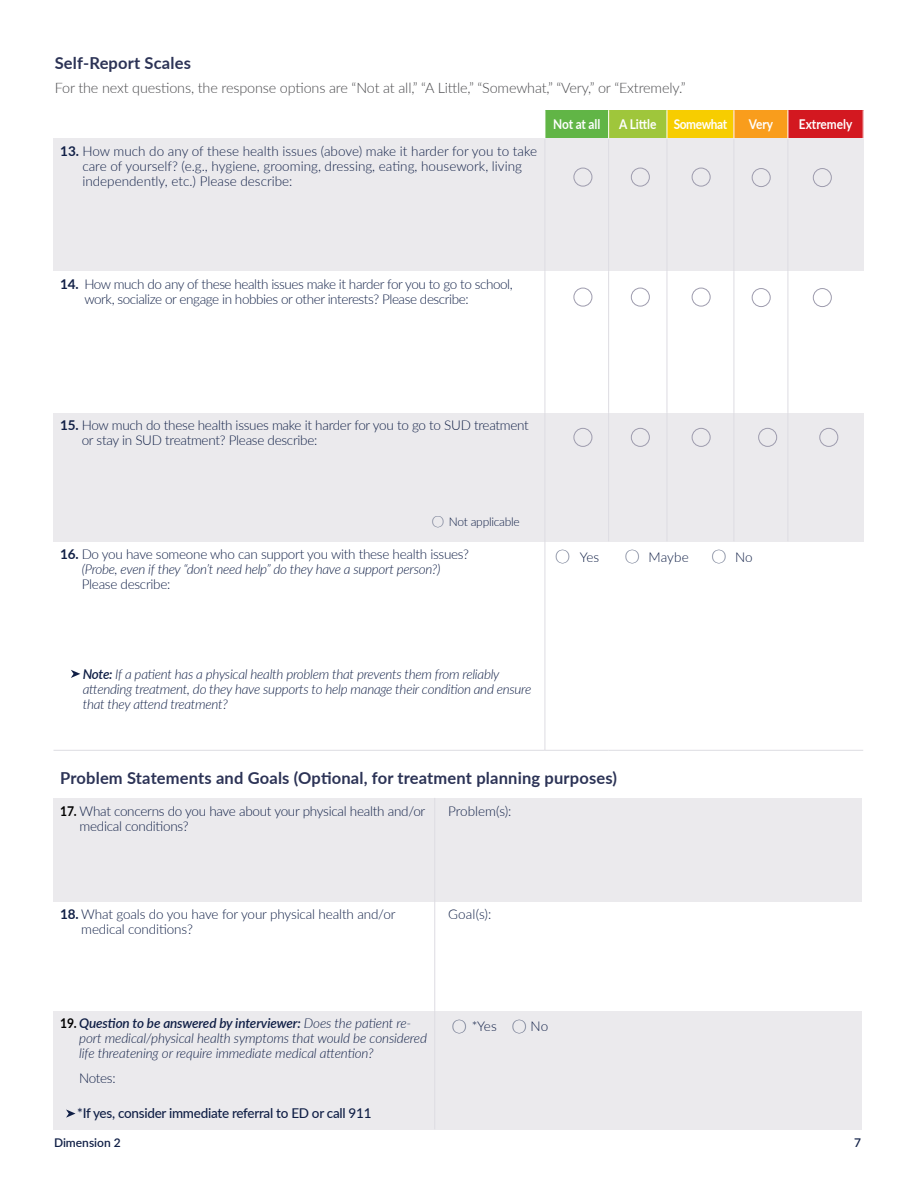
<style>
.page{position:relative;width:918px;height:1188px;background:#fff}
.page>*{position:absolute;margin:0;border:0;box-sizing:border-box;transform-origin:0 0}
.t1{font:700 16.5px "Lato";letter-spacing:.01em;color:#2c3356}
.t2{font:300 14.4px "Lato";letter-spacing:-.01em;color:#4a4a4d}
.t3{font:300 13.5px/15px "Lato";letter-spacing:-.02em;color:#101f46}
.t4{font:italic 300 13.5px/15px "Lato";letter-spacing:-.02em;color:#101f46}
.t5{font:300 13.5px/15px "Lato";color:#101f46}
.t6{font:500 13.5px "Lato";letter-spacing:-.02em;color:#101f46}
.t7{font:700 13.5px "Lato";letter-spacing:-.01em;color:#fff;scale:.88 1}
.t8{font:700 13.5px "Lato";letter-spacing:-.03em;color:#fff;scale:.88 1}
.t9{font:300 12px "Lato";letter-spacing:-.02em;color:#101f46}
.t10{font:600 12px "Lato";color:#101f46}
.s1{font-weight:700}
.s2{font-family:"Avenir Next";font-weight:200;font-size:15px}
.s3{font-family:"Avenir Next";font-weight:200;font-size:18px}
.s4{font-weight:600}
.s5{font-weight:700;color:#000}
.s6{font-weight:700;font-style:normal;color:#000}
</style>
<div class="page">
<div style="left:54px;top:1011px;width:381px;height:118px;background:#ebeaed"></div>
<div style="left:54px;top:138px;width:491px;height:133px;background:#ebeaed"></div>
<div style="left:54px;top:413px;width:491px;height:128px;background:#ebeaed"></div>
<svg style="left:71px;top:670px;width:9px;height:8px"></svg>
<div style="left:545px;top:110px;width:64px;height:28px;background:#61b546"></div>
<div style="left:609px;top:110px;width:58px;height:28px;background:#9fc63b"></div>
<div style="left:667px;top:110px;width:67px;height:28px;background:#f7cd00"></div>
<div style="left:734px;top:110px;width:54px;height:28px;background:#f99d1c"></div>
<div style="left:788px;top:110px;width:75px;height:28px;background:#d31820"></div>
<div style="left:545px;top:138px;width:64px;height:133px;background:#ebeaed"></div>
<div style="left:609px;top:138px;width:58px;height:133px;background:#ebeaed"></div>
<div style="left:667px;top:138px;width:67px;height:133px;background:#ebeaed"></div>
<div style="left:734px;top:138px;width:54px;height:133px;background:#ebeaed"></div>
<div style="left:788px;top:138px;width:75px;height:133px;background:#ebeaed"></div>
<div style="left:545px;top:413px;width:64px;height:128px;background:#ebeaed"></div>
<div style="left:609px;top:413px;width:58px;height:128px;background:#ebeaed"></div>
<div style="left:667px;top:413px;width:67px;height:128px;background:#ebeaed"></div>
<div style="left:734px;top:413px;width:54px;height:128px;background:#ebeaed"></div>
<div style="left:788px;top:413px;width:75px;height:128px;background:#ebeaed"></div>
<hr style="left:545px;top:138px;width:1px;height:133px;background:#dddce2">
<hr style="left:608px;top:138px;width:1px;height:133px;background:#dddce2">
<hr style="left:667px;top:138px;width:1px;height:133px;background:#dddce2">
<hr style="left:734px;top:138px;width:1px;height:133px;background:#dddce2">
<hr style="left:788px;top:138px;width:1px;height:133px;background:#dddce2">
<hr style="left:545px;top:271px;width:1px;height:142px;background:#dddce2">
<hr style="left:608px;top:271px;width:1px;height:142px;background:#dddce2">
<hr style="left:667px;top:271px;width:1px;height:142px;background:#dddce2">
<hr style="left:734px;top:271px;width:1px;height:142px;background:#dddce2">
<hr style="left:788px;top:271px;width:1px;height:142px;background:#dddce2">
<hr style="left:545px;top:413px;width:1px;height:128px;background:#dddce2">
<hr style="left:608px;top:413px;width:1px;height:128px;background:#dddce2">
<hr style="left:667px;top:413px;width:1px;height:128px;background:#dddce2">
<hr style="left:734px;top:413px;width:1px;height:128px;background:#dddce2">
<hr style="left:788px;top:413px;width:1px;height:128px;background:#dddce2">
<svg style="left:545px;top:110px;width:1px;height:28px"></svg>
<svg style="left:608px;top:110px;width:1px;height:28px"></svg>
<svg style="left:667px;top:110px;width:1px;height:28px"></svg>
<svg style="left:734px;top:110px;width:1px;height:28px"></svg>
<svg style="left:788px;top:110px;width:1px;height:28px"></svg>
<hr style="left:545px;top:541px;width:1px;height:209px;background:#dddce2">
<div style="left:574px;top:168px;width:18px;height:18px;border:1px solid #9e9cae;border-radius:50%"></div>
<div style="left:574px;top:288px;width:18px;height:18px;border:1px solid #9e9cae;border-radius:50%"></div>
<div style="left:574px;top:428px;width:18px;height:19px;border:1px solid #9e9cae;border-radius:50%"></div>
<div style="left:631px;top:168px;width:19px;height:18px;border:1px solid #9e9cae;border-radius:50%"></div>
<div style="left:631px;top:288px;width:19px;height:18px;border:1px solid #9e9cae;border-radius:50%"></div>
<div style="left:631px;top:428px;width:19px;height:19px;border:1px solid #9e9cae;border-radius:50%"></div>
<div style="left:692px;top:168px;width:18px;height:18px;border:1px solid #9e9cae;border-radius:50%"></div>
<div style="left:692px;top:288px;width:18px;height:18px;border:1px solid #9e9cae;border-radius:50%"></div>
<div style="left:692px;top:428px;width:18px;height:19px;border:1px solid #9e9cae;border-radius:50%"></div>
<div style="left:752px;top:168px;width:19px;height:19px;border:1px solid #9e9cae;border-radius:50%"></div>
<div style="left:752px;top:288px;width:19px;height:19px;border:1px solid #9e9cae;border-radius:50%"></div>
<div style="left:758px;top:428px;width:19px;height:19px;border:1px solid #9e9cae;border-radius:50%"></div>
<div style="left:813px;top:168px;width:19px;height:19px;border:1px solid #9e9cae;border-radius:50%"></div>
<div style="left:813px;top:288px;width:19px;height:19px;border:1px solid #9e9cae;border-radius:50%"></div>
<div style="left:819px;top:428px;width:19px;height:19px;border:1px solid #9e9cae;border-radius:50%"></div>
<hr style="left:54px;top:750px;width:491px;height:1px;background:#dddce2">
<hr style="left:545px;top:750px;width:64px;height:1px;background:#dddce2">
<hr style="left:609px;top:750px;width:58px;height:1px;background:#dddce2">
<hr style="left:667px;top:750px;width:67px;height:1px;background:#dddce2">
<hr style="left:734px;top:750px;width:54px;height:1px;background:#dddce2">
<hr style="left:788px;top:750px;width:75px;height:1px;background:#dddce2">
<svg style="left:863px;top:110px;width:1px;height:28px"></svg>
<div style="left:54px;top:798px;width:381px;height:104px;background:#ebeaed"></div>
<div style="left:435px;top:798px;width:427px;height:104px;background:#ebeaed"></div>
<div style="left:435px;top:1011px;width:427px;height:118px;background:#ebeaed"></div>
<hr style="left:434px;top:798px;width:1px;height:104px;background:#dddce2">
<hr style="left:434px;top:902px;width:1px;height:109px;background:#dddce2">
<hr style="left:434px;top:1011px;width:1px;height:118px;background:#dddce2">
<svg style="left:66px;top:1109px;width:10px;height:9px"></svg>
<p class="t1" style="left:55px;top:51px;width:138px">Self-Report Scales</p>
<p class="t2" style="left:55px;top:78px;width:632px">For the next questions, the response options are “Not at all,” “A Little,” “Somewhat,” “Very,” or “Extremely.”</p>
<p class="t5" style="left:82px;top:143px;width:456px;text-indent:-22px"><span class="s1">13.</span> How much do any of these health issues (above) make it harder for you to take care of yourself? (e.g., hygiene, grooming, dressing, eating, housework, living independently, etc.) Please describe:</p>
<p class="t7" style="left:553px;top:114px;width:55px">Not at all</p>
<p class="t7" style="left:619px;top:114px;width:44px">A Little</p>
<p class="t8" style="left:674px;top:114px;width:62px">Somewhat</p>
<p class="t7" style="left:749px;top:114px;width:29px">Very</p>
<p class="t7" style="left:799px;top:114px;width:62px">Extremely</p>
<p class="t3" style="left:84px;top:276px;width:430px;text-indent:-24px"><span class="s1">14.</span> How much do any of these health issues make it harder for you to go to school, work, socialize or engage in hobbies or other interests? Please describe:</p>
<p class="t3" style="left:82px;top:418px;width:449px;text-indent:-21px"><span class="s1">15.</span> How much do these health issues make it harder for you to go to SUD treatment or stay in SUD treatment? Please describe:</p>
<p class="t9" style="left:431px;top:514px;width:90px"><span class="s2">O</span> Not applicable</p>
<p class="t3" style="left:60px;top:546px;width:410px"><span class="s1">16.</span> Do you have someone who can support you with these health issues?</p>
<p class="t4" style="left:82px;top:561px;width:360px">(Probe, even if they “don’t need help” do they have a support person?)</p>
<p class="t3" style="left:82px;top:576px;width:90px">Please describe:</p>
<p class="t3" style="left:555px;top:549px;width:46px"><span class="s3">O</span> Yes</p>
<p class="t3" style="left:625px;top:549px;width:66px"><span class="s3">O</span> Maybe</p>
<p class="t3" style="left:711px;top:549px;width:43px"><span class="s3">O</span> No</p>
<p class="t4" style="left:83px;top:666px;width:450px"><span class="s4">Note:</span> If a patient has a physical health problem that prevents them from reliably attending treatment, do they have supports to help manage their condition and ensure that they attend treatment?</p>
<p class="t1" style="left:60px;top:766px;width:558px">Problem Statements and Goals (Optional, for treatment planning purposes)</p>
<p class="t3" style="left:80px;top:803px;width:347px;text-indent:-19px"><span class="s5">17.</span> What concerns do you have about your physical health and/or medical conditions?</p>
<p class="t5" style="left:448px;top:803px;width:65px">Problem(s):</p>
<p class="t3" style="left:81px;top:907px;width:316px;text-indent:-21px"><span class="s1">18.</span> What goals do you have for your physical health and/or medical conditions?</p>
<p class="t3" style="left:448px;top:907px;width:45px">Goal(s):</p>
<p class="t4" style="left:79px;top:1016px;width:349px;text-indent:-19px"><span class="s6">19.</span> <span class="s4">Question to be answered by interviewer:</span> Does the patient re&shy;port medical/physical health symptoms that would be considered life threatening or require immediate medical attention?</p>
<p class="t3" style="left:79px;top:1070px;width:38px">Notes:</p>
<p class="t3" style="left:451px;top:1018px;width:98px"><span class="s3">O</span> *Yes <span class="s3">O</span> No</p>
<p class="t6" style="left:77px;top:1104px;width:296px">*If yes, consider immediate referral to ED or call 911</p>
<p class="t10" style="left:54px;top:1134px;width:68px">Dimension 2</p>
<p class="t10" style="left:854px;top:1134px;width:8px">7</p>
</div>
